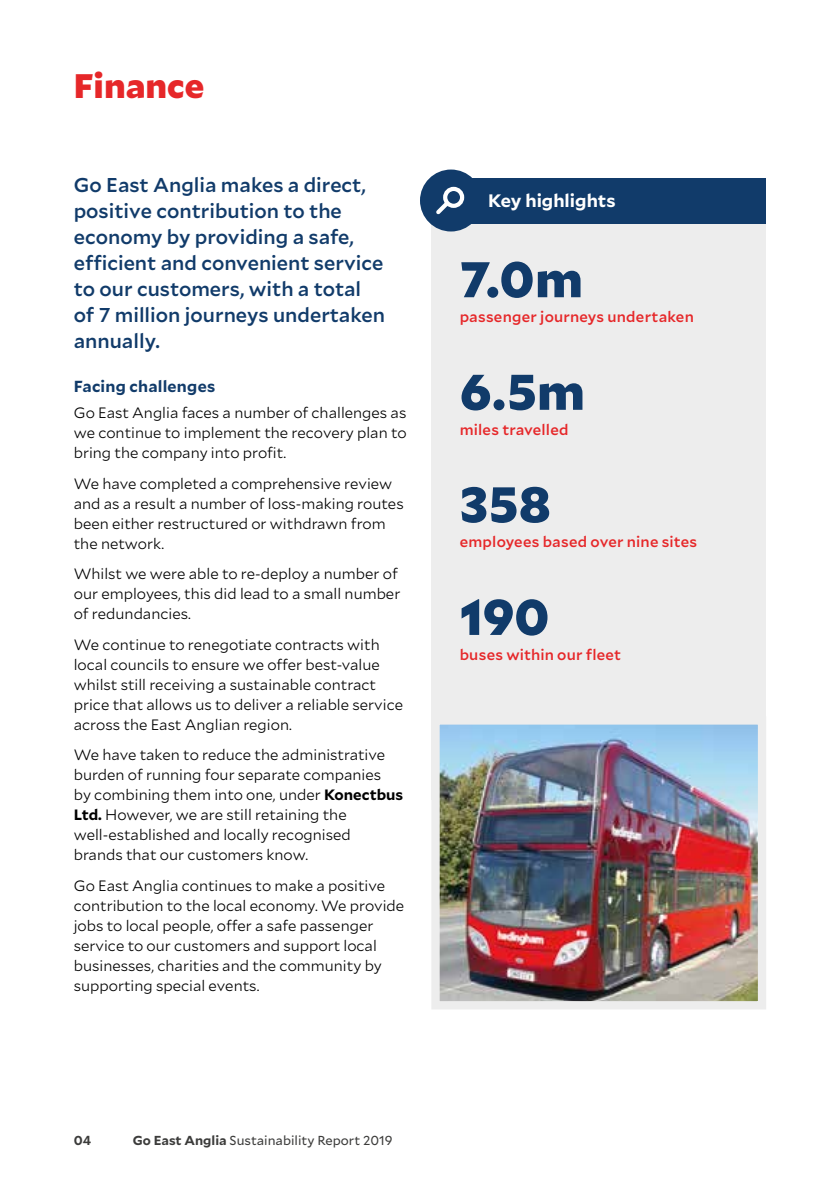
<style>
.page{position:relative;width:840px;height:1191px;background:#fff}
.page>*{position:absolute;margin:0;border:0;box-sizing:border-box;transform-origin:0 0}
.t1{font:900 50px "Mallory";letter-spacing:.005em;color:#113b6a}
.t2{font:900 34px "Mallory";color:#e62729}
.t3{font:500 20px/26px "Mallory";color:#113b6a}
.t4{font:700 18px "Mallory";color:#fff}
.t5{font:700 16px "Mallory";letter-spacing:.015em;color:#113b6a}
.t6{font:300 15px/20px "Mallory";color:#000}
.t7{font:500 15px "Mallory";letter-spacing:.015em;color:#e62729}
.t8{font:13px "Mallory";color:#3c3c3b}
.t9{font:700 13px "Mallory";color:#3c3c3b}
.s1{font-weight:700}
</style>
<div class="page">
<div style="left:431px;top:179px;width:334px;height:620px;background:#ededed"></div>
<div style="left:431px;top:178px;width:334px;height:45px;background:#113b6a"></div>
<div style="left:420px;top:169px;width:61px;height:62px;background:#113b6a;border-radius:50%"></div>
<svg style="left:436px;top:200px;width:15px;height:15px"></svg>
<div style="left:443px;top:187px;width:21px;height:21px;border:4px solid #fff;border-radius:50%"></div>
<img style="left:440px;top:725px;width:316px;height:275px">
<div style="left:431px;top:716px;width:334px;height:293px;border:8px solid #ededed"></div>
<h2 class="t2" style="left:74px;top:59px;width:132px">Finance</h2>
<h3 class="t3" style="left:74px;top:171px;width:312px">Go East Anglia makes a direct, positive contribution to the economy by providing a safe, efficient and convenient service to our customers, with a total of 7 million journeys undertaken annually.</h3>
<p class="t5" style="left:74px;top:375px;width:143px">Facing challenges</p>
<p class="t6" style="left:74px;top:402px;width:334px;text-align:justify">Go East Anglia faces a number of challenges as we continue to implement the recovery plan to bring the company into profit.</p>
<p class="t6" style="left:74px;top:472px;width:331px">We have completed a comprehensive review and as a result a number of loss-making routes been either restructured or withdrawn from the network.</p>
<p class="t6" style="left:74px;top:563px;width:328px">Whilst we were able to re-deploy a number of our employees, this did lead to a small number of redundancies.</p>
<p class="t6" style="left:74px;top:633px;width:330px">We continue to renegotiate contracts with local councils to ensure we offer best-value whilst still receiving a sustainable contract price that allows us to deliver a reliable service across the East Anglian region.</p>
<p class="t6" style="left:74px;top:744px;width:331px">We have taken to reduce the administrative burden of running four separate companies<br>by combining them into one, under <span class="s1">Konectbus Ltd.</span> However, we are still retaining the well-established and locally recognised brands that our customers know.</p>
<p class="t6" style="left:74px;top:874px;width:332px">Go East Anglia continues to make a positive contribution to the local economy. We provide jobs to local people, offer a safe passenger service to our customers and support local businesses, charities and the community by supporting special events.</p>
<p class="t4" style="left:488px;top:187px;width:129px">Key highlights</p>
<h1 class="t1" style="left:459px;top:240px;width:125px">7.0m</h1>
<p class="t7" style="left:459px;top:306px;width:235px">passenger journeys undertaken</p>
<h1 class="t1" style="left:459px;top:353px;width:127px">6.5m</h1>
<p class="t7" style="left:459px;top:418px;width:110px">miles travelled</p>
<h1 class="t1" style="left:459px;top:465px;width:93px">358</h1>
<p class="t7" style="left:459px;top:531px;width:239px">employees based over nine sites</p>
<h1 class="t1" style="left:459px;top:578px;width:91px">190</h1>
<p class="t7" style="left:459px;top:643px;width:163px">buses within our fleet</p>
<p class="t9" style="left:74px;top:1130px;width:19px">04</p>
<p class="t8" style="left:133px;top:1130px;width:261px"><span class="s1">Go East Anglia</span> Sustainability Report 2019</p>
</div>
